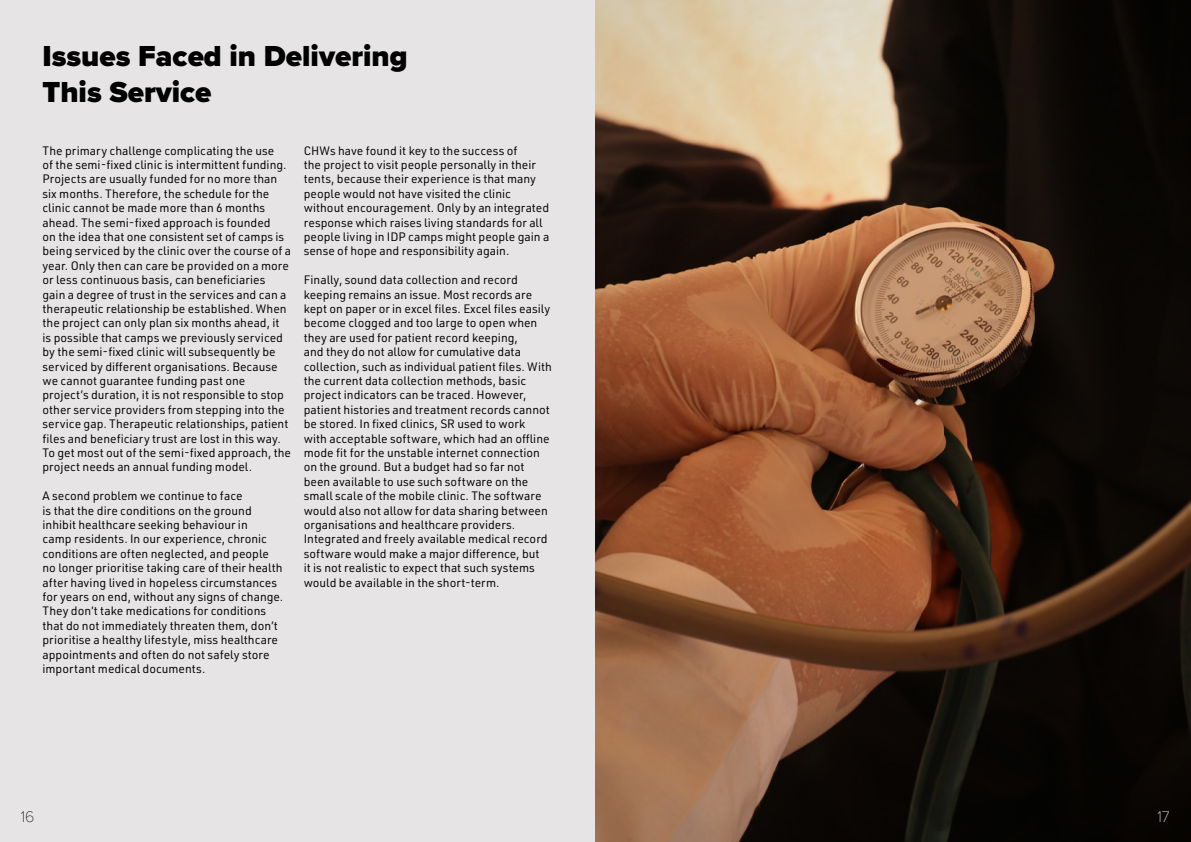
<style>
.page{position:relative;width:1191px;height:842px;background:#e6e4e5}
.page>*{position:absolute;margin:0;border:0;box-sizing:border-box;transform-origin:0 0}
.t1{font:900 30px/36px "Proxima Nova";color:#000}
.t2{font:100 16px "Proxima Nova T";color:#000}
.t3{font:100 16px "Proxima Nova T";color:#fff}
.t4{font:12px/14.4px "URWDIN";color:#000}
</style>
<div class="page">
<img style="left:595px;top:0;width:596px;height:842px">
<h1 class="t1" style="left:43px;top:38px;width:366px">Issues Faced in Delivering<br>This Service</h1>
<p class="t4" style="left:43px;top:143px;width:250px">The primary challenge complicating the use<br>of the semi-fixed clinic is intermittent funding.<br>Projects are usually funded for no more than six months. Therefore, the schedule for the clinic cannot be made more than 6 months ahead. The semi-fixed approach is founded<br>on the idea that one consistent set of camps is being serviced by the clinic over the course of a year. Only then can care be provided on a more or less continuous basis, can beneficiaries gain a degree of trust in the services and can a therapeutic relationship be established. When the project can only plan six months ahead, it is possible that camps we previously serviced by the semi-fixed clinic will subsequently be serviced by different organisations. Because we cannot guarantee funding past one project’s duration, it is not responsible to stop other service providers from stepping into the service gap. Therapeutic relationships, patient files and beneficiary trust are lost in this way.<br>To get most out of the semi-fixed approach, the project needs an annual funding model.</p>
<p class="t4" style="left:43px;top:488px;width:242px">A second problem we continue to face<br>is that the dire conditions on the ground inhibit healthcare seeking behaviour in<br>camp residents. In our experience, chronic conditions are often neglected, and people no longer prioritise taking care of their health after having lived in hopeless circumstances for years on end, without any signs of change.<br>They don’t take medications for conditions that do not immediately threaten them, don’t prioritise a healthy lifestyle, miss healthcare appointments and often do not safely store important medical documents.</p>
<p class="t4" style="left:304px;top:143px;width:247px">CHWs have found it key to the success of<br>the project to visit people personally in their tents, because their experience is that many people would not have visited the clinic without encouragement. Only by an integrated response which raises living standards for all people living in IDP camps might people gain a sense of hope and responsibility again.</p>
<p class="t4" style="left:304px;top:272px;width:250px">Finally, sound data collection and record keeping remains an issue. Most records are kept on paper or in excel files. Excel files easily become clogged and too large to open when they are used for patient record keeping,<br>and they do not allow for cumulative data collection, such as individual patient files. With the current data collection methods, basic project indicators can be traced. However, patient histories and treatment records cannot be stored. In fixed clinics, SR used to work<br>with acceptable software, which had an offline mode fit for the unstable internet connection on the ground. But a budget had so far not been available to use such software on the small scale of the mobile clinic. The software would also not allow for data sharing between organisations and healthcare providers.<br>Integrated and freely available medical record software would make a major difference, but<br>it is not realistic to expect that such systems would be available in the short-term.</p>
<h2 class="t2" style="left:21px;top:805px;width:15px">16</h2>
<h2 class="t3" style="left:1157px;top:804px;width:14px">17</h2>
</div>
